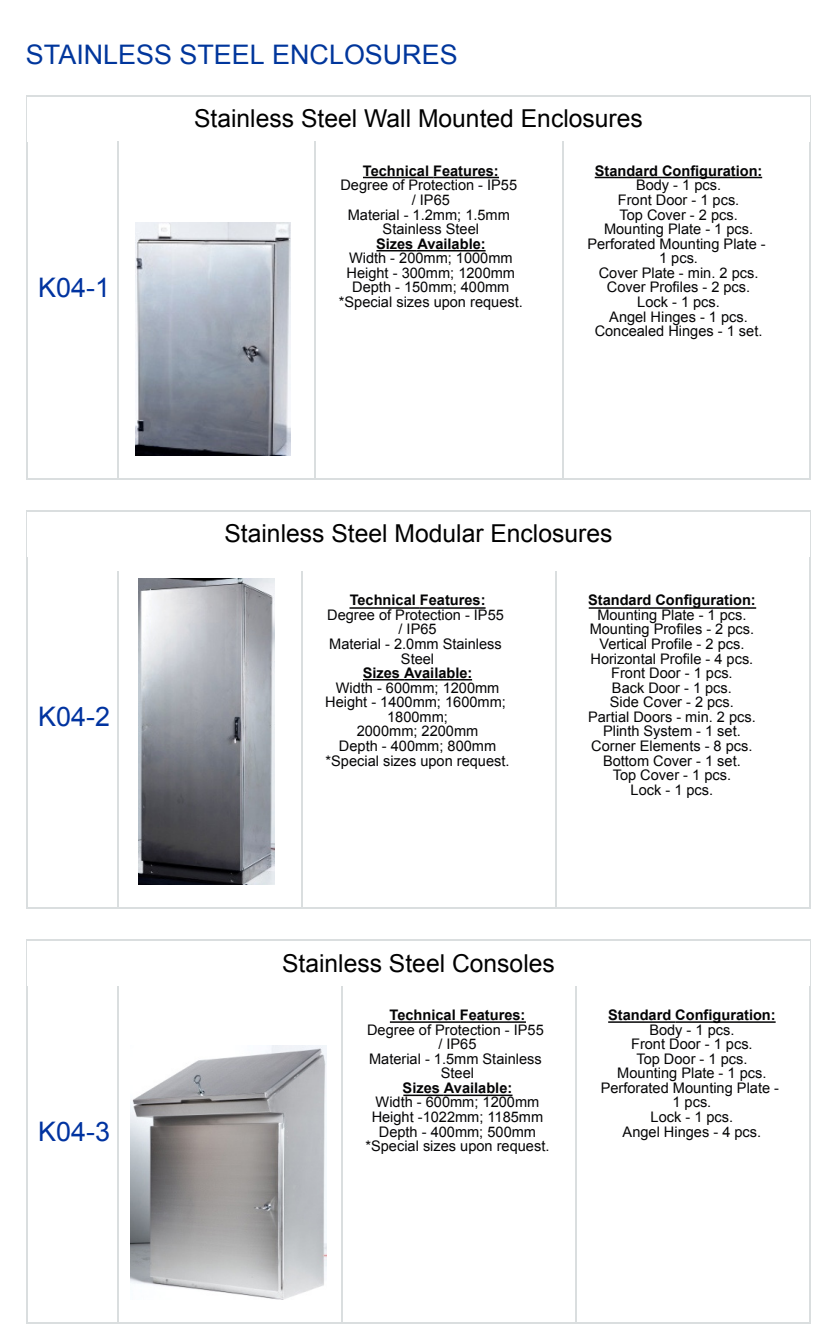
<style>
.page{position:relative;width:828px;height:1343px;background:#fff}
.page>*{position:absolute;margin:0;border:0;box-sizing:border-box;transform-origin:0 0}
.t1{font:27px "Arial";color:#00369c}
.t2{font:27px "Arial";color:#0033a0}
.t3{font:24.75px "Arial";color:#000}
.t4{font:14.5px/14.5px "Arial";color:#040405;text-align:center}
.t5{font:700 14.5px "Arial";color:#040405}
</style>
<div class="page">
<hr style="left:26px;top:97px;width:1px;height:381px;background:#dadedf">
<hr style="left:809px;top:97px;width:1px;height:381px;background:#dadedf">
<hr style="left:26px;top:96px;width:784px;height:1px;background:#dadedf">
<hr style="left:26px;top:478px;width:784px;height:1px;background:#dadedf">
<hr style="left:117px;top:142px;width:1px;height:336px;background:#dadedf">
<img style="left:136px;top:222px;width:155px;height:233px">
<hr style="left:314px;top:142px;width:2px;height:336px;background:#dadedf">
<hr style="left:363px;top:177px;width:70px;height:1px;background:#040405">
<hr style="left:433px;top:177px;width:66px;height:1px;background:#040405">
<hr style="left:376px;top:250px;width:41px;height:1px;background:#040405">
<hr style="left:417px;top:250px;width:68px;height:1px;background:#040405">
<hr style="left:562px;top:142px;width:1px;height:336px;background:#dadedf">
<hr style="left:594px;top:177px;width:68px;height:1px;background:#040405">
<hr style="left:662px;top:177px;width:100px;height:1px;background:#040405">
<hr style="left:26px;top:511px;width:1px;height:396px;background:#dadedf">
<hr style="left:809px;top:511px;width:1px;height:396px;background:#dadedf">
<hr style="left:26px;top:510px;width:784px;height:1px;background:#dadedf">
<hr style="left:26px;top:907px;width:784px;height:1px;background:#dadedf">
<hr style="left:117px;top:571px;width:1px;height:336px;background:#dadedf">
<img style="left:138px;top:579px;width:136px;height:306px">
<hr style="left:301px;top:571px;width:1px;height:336px;background:#dadedf">
<hr style="left:349px;top:607px;width:71px;height:2px;background:#040405">
<hr style="left:420px;top:607px;width:65px;height:2px;background:#040405">
<hr style="left:363px;top:679px;width:42px;height:1px;background:#040405">
<hr style="left:405px;top:679px;width:67px;height:1px;background:#040405">
<hr style="left:555px;top:571px;width:2px;height:336px;background:#dadedf">
<hr style="left:588px;top:607px;width:68px;height:2px;background:#040405">
<hr style="left:656px;top:607px;width:100px;height:2px;background:#040405">
<hr style="left:26px;top:941px;width:1px;height:381px;background:#dadedf">
<hr style="left:809px;top:941px;width:1px;height:381px;background:#dadedf">
<hr style="left:26px;top:940px;width:784px;height:1px;background:#dadedf">
<hr style="left:26px;top:1322px;width:784px;height:1px;background:#dadedf">
<hr style="left:117px;top:985px;width:1px;height:337px;background:#dadedf">
<img style="left:131px;top:1045px;width:196px;height:254px">
<hr style="left:341px;top:985px;width:1px;height:337px;background:#dadedf">
<hr style="left:390px;top:1021px;width:70px;height:1px;background:#040405">
<hr style="left:460px;top:1021px;width:66px;height:1px;background:#040405">
<hr style="left:403px;top:1094px;width:40px;height:2px;background:#040405">
<hr style="left:443px;top:1094px;width:69px;height:2px;background:#040405">
<hr style="left:575px;top:985px;width:2px;height:337px;background:#dadedf">
<hr style="left:608px;top:1021px;width:67px;height:1px;background:#040405">
<hr style="left:675px;top:1021px;width:100px;height:1px;background:#040405">
<h1 class="t1" style="left:26px;top:37px;width:433px">STAINLESS STEEL ENCLOSURES</h1>
<h1 class="t2" style="left:38px;top:270px;width:73px">K04-1</h1>
<h1 class="t2" style="left:38px;top:699px;width:73px">K04-2</h1>
<h1 class="t2" style="left:38px;top:1114px;width:73px">K04-3</h1>
<h2 class="t3" style="left:194px;top:102px;width:450px">Stainless Steel Wall Mounted Enclosures</h2>
<p class="t5" style="left:363px;top:161px;width:137px">Technical Features:</p>
<p class="t4" style="left:340px;top:178px;width:178px">Degree of Protection - IP55 / IP65<br>Material - 1.2mm; 1.5mm<br>Stainless Steel</p>
<p class="t5" style="left:376px;top:234px;width:111px">Sizes Available:</p>
<p class="t4" style="left:339px;top:251px;width:185px">Width - 200mm; 1000mm<br>Height - 300mm; 1200mm<br>Depth - 150mm; 400mm *Special sizes upon request.</p>
<p class="t5" style="left:594px;top:161px;width:169px">Standard Configuration:</p>
<p class="t4" style="left:587px;top:178px;width:180px">Body - 1 pcs.<br>Front Door - 1 pcs.<br>Top Cover - 2 pcs.<br>Mounting Plate - 1 pcs.<br>Perforated Mounting Plate -<br>1 pcs.<br>Cover Plate - min. 2 pcs.<br>Cover Profiles - 2 pcs.<br>Lock - 1 pcs.<br>Angel Hinges - 1 pcs.<br>Concealed Hinges - 1 set.</p>
<h2 class="t3" style="left:224px;top:517px;width:389px">Stainless Steel Modular Enclosures</h2>
<p class="t5" style="left:349px;top:590px;width:137px">Technical Features:</p>
<p class="t4" style="left:327px;top:607px;width:178px">Degree of Protection - IP55 / IP65<br>Material - 2.0mm Stainless<br>Steel</p>
<p class="t5" style="left:363px;top:663px;width:111px">Sizes Available:</p>
<p class="t4" style="left:325px;top:680px;width:186px">Width - 600mm; 1200mm<br>Height - 1400mm; 1600mm;<br>1800mm;<br>2000mm; 2200mm<br>Depth - 400mm; 800mm *Special sizes upon request.</p>
<p class="t5" style="left:588px;top:590px;width:169px">Standard Configuration:</p>
<p class="t4" style="left:588px;top:607px;width:169px">Mounting Plate - 1 pcs.<br>Mounting Profiles - 2 pcs.<br>Vertical Profile - 2 pcs.<br>Horizontal Profile - 4 pcs.<br>Front Door - 1 pcs.<br>Back Door - 1 pcs.<br>Side Cover - 2 pcs.<br>Partial Doors - min. 2 pcs.<br>Plinth System - 1 set.<br>Corner Elements - 8 pcs.<br>Bottom Cover - 1 set.<br>Top Cover - 1 pcs.<br>Lock - 1 pcs.</p>
<h2 class="t3" style="left:282px;top:946px;width:274px">Stainless Steel Consoles</h2>
<p class="t5" style="left:389px;top:1005px;width:137px">Technical Features:</p>
<p class="t4" style="left:367px;top:1022px;width:178px">Degree of Protection - IP55 / IP65<br>Material - 1.5mm Stainless<br>Steel</p>
<p class="t5" style="left:402px;top:1078px;width:111px">Sizes Available:</p>
<p class="t4" style="left:365px;top:1095px;width:185px">Width - 600mm; 1200mm<br>Height -1022mm; 1185mm<br>Depth - 400mm; 500mm *Special sizes upon request.</p>
<p class="t5" style="left:608px;top:1005px;width:169px">Standard Configuration:</p>
<p class="t4" style="left:600px;top:1022px;width:180px">Body - 1 pcs.<br>Front Door - 1 pcs.<br>Top Door - 1 pcs.<br>Mounting Plate - 1 pcs.<br>Perforated Mounting Plate -<br>1 pcs.<br>Lock - 1 pcs.<br>Angel Hinges - 4 pcs.</p>
</div>
